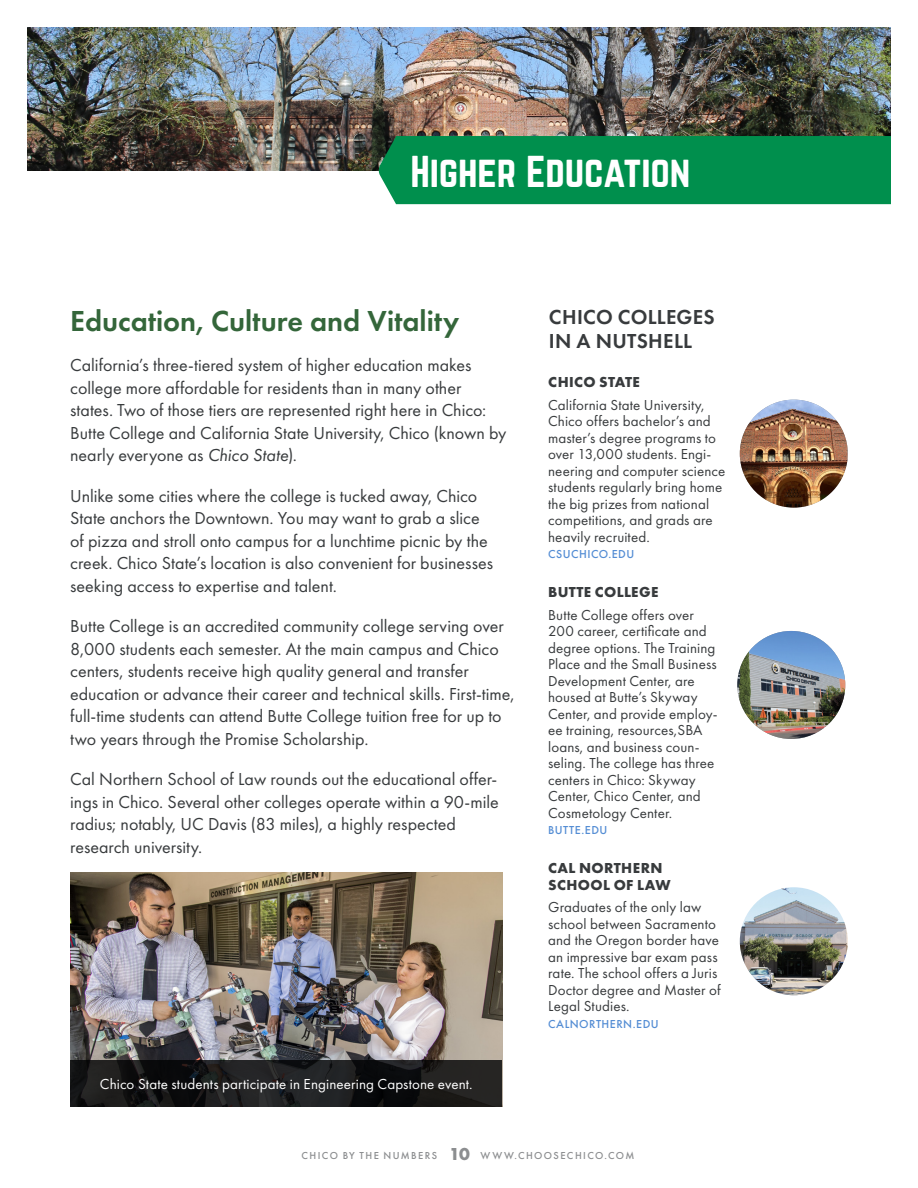
<style>
.page{position:relative;width:918px;height:1188px;background:#fff}
.page>*{position:absolute;margin:0;border:0;box-sizing:border-box;transform-origin:0 0}
.Header_in_Arrow{font:39px "Norwester";letter-spacing:-.005em;color:#fff}
.H1_opt_2B{font:600 30px "Futura PT";color:#34663a}
.Sidebar_H1{font:600 21px/24px "Futura PT";letter-spacing:.01em;color:#383b3d}
.Body{font:18px/22.5px "Futura PT";color:#383b3d}
.Sidebar{font:15px/16.5px "Futura PT";letter-spacing:.01em;color:#383b3d}
.Photo_Caption{font:15px "Futura PT";letter-spacing:.005em;color:#fff}
.Sidebar_H2_space_after{font:700 15px/16.5px "Futura PT";letter-spacing:.025em;color:#383b3d}
.Sidebar_URL{font:500 12px "Futura PT";letter-spacing:.04em;color:#548dd4}
.t1{font:500 10.5px "Futura PT";letter-spacing:.135em;color:#8c8e90}
.s1{font-style:italic}
.s2{font-weight:700;font-size:18px}
</style>
<div class="page">
<img style="left:740px;top:887px;width:108px;height:108px;border-radius:54px">
<img style="left:737px;top:631px;width:108px;height:108px;border-radius:54px">
<img style="left:740px;top:400px;width:108px;height:108px">
<img style="left:27px;top:27px;width:864px;height:143px">
<div style="left:377px;top:136px;width:514px;height:68px;background:#008f4d"></div>
<img style="left:70px;top:872px;width:432px;height:189px">
<svg style="left:70px;top:1061px;width:432px;height:46px;fill:#1f1f1f"></svg>
<p class="Header_in_Arrow" style="left:411px;top:153px;width:281px">Higher Education</p>
<p class="H1_opt_2B" style="left:70px;top:302px;width:391px">Education, Culture and Vitality</p>
<p class="Body" style="left:70px;top:354px;width:438px">California’s three-tiered system of higher education makes college more affordable for residents than in many other states. Two of those tiers are represented right here in Chico:<br>Butte College and California State University, Chico (known by nearly everyone as <span class="s1">Chico State</span>).</p>
<p class="Body" style="left:70px;top:484px;width:424px">Unlike some cities where the college is tucked away, Chico State anchors the Downtown. You may want to grab a slice of pizza and stroll onto campus for a lunchtime picnic by the creek. Chico State’s location is also convenient for businesses seeking access to expertise and talent.</p>
<p class="Body" style="left:70px;top:615px;width:446px">Butte College is an accredited community college serving over 8,000 students each semester. At the main campus and Chico centers, students receive high quality general and transfer education or advance their career and technical skills. First-time, full-time students can attend Butte College tuition free for up to two years through the Promise Scholarship.</p>
<p class="Body" style="left:70px;top:768px;width:430px">Cal Northern School of Law rounds out the educational offer&shy;ings in Chico. Several other colleges operate within a 90‑mile radius; notably, UC Davis (83 miles), a highly respected research university.</p>
<p class="Photo_Caption" style="left:100px;top:1075px;width:374px">Chico State students participate in Engineering Capstone event.</p>
<p class="Sidebar_H1" style="left:549px;top:305px;width:167px">CHICO COLLEGES<br>IN A NUTSHELL</p>
<p class="Sidebar_H2_space_after" style="left:548px;top:374px;width:93px">CHICO STATE</p>
<p class="Sidebar" style="left:548px;top:397px;width:179px">California State University,<br>Chico offers bachelor’s and master’s degree programs to over 13,000 students. Engi&shy;neering and computer science students regularly bring home the big prizes from national competitions, and grads are heavily recruited.</p>
<p class="Sidebar_URL" style="left:548px;top:547px;width:88px">CSUCHICO.EDU</p>
<p class="Sidebar_H2_space_after" style="left:548px;top:584px;width:112px">BUTTE COLLEGE</p>
<p class="Sidebar" style="left:548px;top:607px;width:171px">Butte College offers over<br>200 career, certificate and degree options. The Training<br>Place and the Small Business<br>Development Center, are housed at Butte’s Skyway<br>Center, and provide employ&shy;ee training, resources,SBA loans, and business coun&shy;seling. The college has three centers in Chico: Skyway<br>Center, Chico Center, and<br>Cosmetology Center.</p>
<p class="Sidebar_URL" style="left:548px;top:823px;width:61px">BUTTE.EDU</p>
<p class="Sidebar_H2_space_after" style="left:548px;top:860px;width:124px">CAL NORTHERN<br>SCHOOL OF LAW</p>
<p class="Sidebar" style="left:548px;top:899px;width:174px">Graduates of the only law school between Sacramento and the Oregon border have an impressive bar exam pass rate. The school offers a Juris<br>Doctor degree and Master of<br>Legal Studies.</p>
<p class="Sidebar_URL" style="left:548px;top:1017px;width:112px">CALNORTHERN.EDU</p>
<p class="t1" style="left:302px;top:1149px;width:334px">CHICO BY THE NUMBERS <span class="s2">10</span> WWW.CHOOSECHICO.COM</p>
</div>
